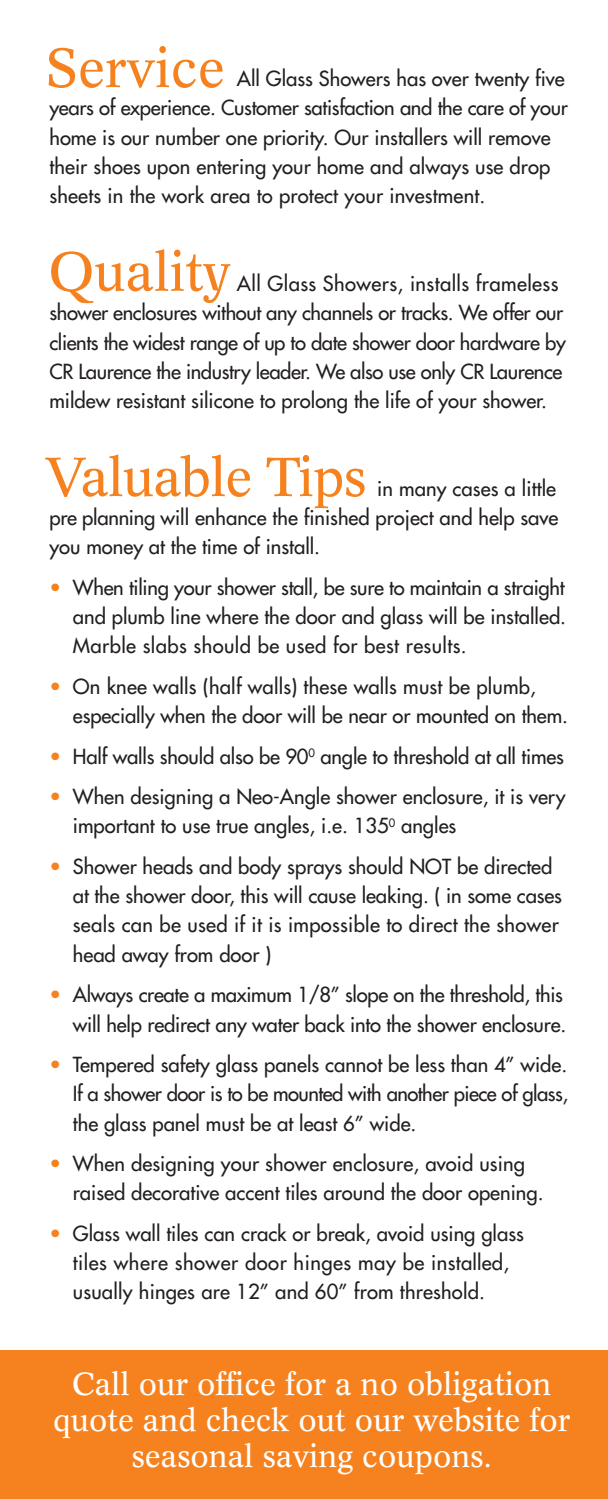
<style>
.page{position:relative;width:608px;height:1499px;background:#fff}
.page>*{position:absolute;margin:0;border:0;box-sizing:border-box;transform-origin:0 0}
.t1{font:54px "Concorde BE";color:#f5821f}
.t2{font:31.5px/36px "Concorde BE";color:#fff;text-align:center}
.t3{font:20.25px/29.2px "Futura";color:#231f20}
.t4{font:20.25px/29.2px "Futura";letter-spacing:-.02em;color:#231f20}
.s1{color:#f5821f}
</style>
<div class="page">
<div style="left:0;top:1350px;width:608px;height:148px;background:#f5821f"></div>
<h1 class="t1" style="left:45px;top:46px;width:181px">Service</h1>
<p class="t3" style="left:49px;top:65px;width:520px;text-indent:187px">All Glass Showers has over twenty five years of experience. Customer satisfaction and the care of your home is our number one priority. Our installers will remove their shoes upon entering your home and always use drop sheets in the work area to protect your investment.</p>
<h1 class="t1" style="left:48px;top:249px;width:184px">Quality</h1>
<p class="t4" style="left:49px;top:270px;width:517px;text-indent:187px">All Glass Showers, installs frameless shower enclosures without any channels or tracks. We offer our clients the widest range of up to date shower door hardware by CR Laurence the industry leader. We also use only CR Laurence mildew resistant silicone to prolong the life of your shower.</p>
<h1 class="t1" style="left:45px;top:455px;width:322px">Valuable Tips</h1>
<p class="t3" style="left:49px;top:475px;width:510px;text-align:justify;text-indent:327px">in many cases a little pre planning will enhance the finished project and help save you money at the time of install.</p>
<p class="t3" style="left:73px;top:574px;width:494px;text-align:justify;text-indent:-23px"><span class="s1">•</span> When tiling your shower stall, be sure to maintain a straight and plumb line where the door and glass will be installed.<br>Marble slabs should be used for best results.</p>
<p class="t3" style="left:73px;top:673px;width:496px;text-indent:-23px"><span class="s1">•</span> On knee walls (half walls) these walls must be plumb, especially when the door will be near or mounted on them.</p>
<p class="t3" style="left:49px;top:743px;width:516px"><span class="s1">•</span> Half walls should also be 90<sup>0</sup> angle to threshold at all times</p>
<p class="t3" style="left:73px;top:783px;width:494px;text-indent:-23px"><span class="s1">•</span> When designing a Neo-Angle shower enclosure, it is very important to use true angles, i.e. 135<sup>0</sup> angles</p>
<p class="t3" style="left:73px;top:853px;width:490px;text-indent:-23px"><span class="s1">•</span> Shower heads and body sprays should NOT be directed at the shower door, this will cause leaking. ( in some cases seals can be used if it is impossible to direct the shower head away from door )</p>
<p class="t3" style="left:49px;top:981px;width:518px;text-align:right"><span class="s1">•</span> Always create a maximum 1/8” slope on the threshold, this will help redirect any water back into the shower enclosure.</p>
<p class="t3" style="left:73px;top:1051px;width:496px;text-align:justify;text-indent:-23px"><span class="s1">•</span> Tempered safety glass panels cannot be less than 4” wide.<br>If a shower door is to be mounted with another piece of glass, the glass panel must be at least 6” wide.</p>
<p class="t3" style="left:73px;top:1150px;width:472px;text-indent:-23px"><span class="s1">•</span> When designing your shower enclosure, avoid using raised decorative accent tiles around the door opening.</p>
<p class="t3" style="left:73px;top:1220px;width:452px;text-indent:-23px"><span class="s1">•</span> Glass wall tiles can crack or break, avoid using glass tiles where shower door hinges may be installed, usually hinges are 12” and 60” from threshold.</p>
<h2 class="t2" style="left:53px;top:1368px;width:518px">Call our office for a no obligation quote and check out our website for seasonal saving coupons.</h2>
</div>
